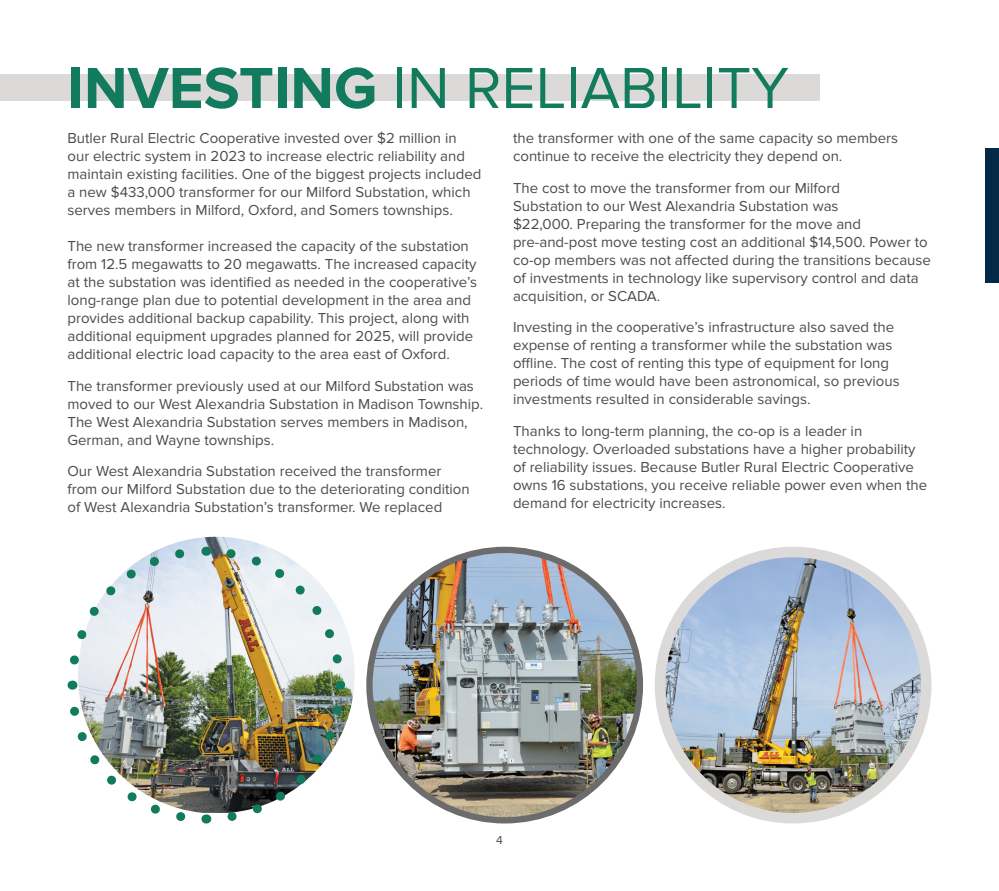
<style>
.page{position:relative;width:999px;height:891px;background:#fff}
.page>*{position:absolute;margin:0;border:0;box-sizing:border-box;transform-origin:0 0}
.t1{font:60px "Proxima Nova";color:#127b5d}
.t2{font:15px/18px "Proxima Nova";color:#4b4c4d}
.t3{font:12px "Proxima Nova";color:#4b4c4d}
.s1{font-weight:700}
</style>
<div class="page">
<div style="left:366px;top:547px;width:277px;height:277px;border:8px solid #6c6c6c;border-radius:50%"></div>
<div style="left:655px;top:547px;width:277px;height:277px;border:15px solid #dbdad8;border-radius:50%"></div>
<div style="left:0;top:74px;width:819px;height:27px;background:#dbdad8"></div>
<img style="left:79px;top:537px;width:276px;height:276px">
<img style="left:665px;top:557px;width:256px;height:256px;border-radius:128px">
<img style="left:221px;top:681px;width:128px;height:140px">
<svg style="left:206px;top:542px;width:142px;height:128px"></svg>
<svg style="left:67px;top:543px;width:123px;height:147px"></svg>
<img style="left:70px;top:701px;width:137px;height:123px">
<img style="left:373px;top:553px;width:264px;height:264px;border-radius:132px">
<div style="left:986px;top:148px;width:13px;height:135px;background:#032946"></div>
<p class="t1" style="left:68px;top:54px;width:723px"><span class="s1">INVESTING</span> IN RELIABILITY</p>
<p class="t2" style="left:68px;top:129px;width:416px">Butler Rural Electric Cooperative invested over $2 million in our electric system in 2023 to increase electric reliability and maintain existing facilities. One of the biggest projects included a new $433,000 transformer for our Milford Substation, which serves members in Milford, Oxford, and Somers townships.</p>
<p class="t2" style="left:68px;top:237px;width:411px">The new transformer increased the capacity of the substation from 12.5 megawatts to 20 megawatts. The increased capacity at the substation was identified as needed in the cooperative’s long-range plan due to potential development in the area and provides additional backup capability. This project, along with additional equipment upgrades planned for 2025, will provide additional electric load capacity to the area east of Oxford.</p>
<p class="t2" style="left:68px;top:377px;width:417px">The transformer previously used at our Milford Substation was moved to our West Alexandria Substation in Madison Township.<br>The West Alexandria Substation serves members in Madison, German, and Wayne townships.</p>
<p class="t2" style="left:68px;top:462px;width:404px">Our West Alexandria Substation received the transformer from our Milford Substation due to the deteriorating condition of West Alexandria Substation’s transformer. We replaced</p>
<p class="t2" style="left:513px;top:129px;width:387px">the transformer with one of the same capacity so members continue to receive the electricity they depend on.</p>
<p class="t2" style="left:513px;top:179px;width:329px">The cost to move the transformer from our Milford</p>
<p class="t2" style="left:513px;top:197px;width:327px">Substation to our West Alexandria Substation was</p>
<p class="t2" style="left:513px;top:215px;width:350px">$22,000. Preparing the transformer for the move and</p>
<p class="t2" style="left:513px;top:233px;width:420px">pre-and-post move testing cost an additional $14,500. Power to co-op members was not affected during the transitions because of investments in technology like supervisory control and data acquisition, or SCADA.</p>
<p class="t2" style="left:513px;top:318px;width:388px">Investing in the cooperative’s infrastructure also saved the expense of renting a transformer while the substation was offline. The cost of renting this type of equipment for long periods of time would have been astronomical, so previous investments resulted in considerable savings.</p>
<p class="t2" style="left:513px;top:422px;width:416px">Thanks to long-term planning, the co-op is a leader in technology. Overloaded substations have a higher probability of reliability issues. Because Butler Rural Electric Cooperative owns 16 substations, you receive reliable power even when the demand for electricity increases.</p>
<p class="t3" style="left:496px;top:833px;width:8px">4</p>
</div>
